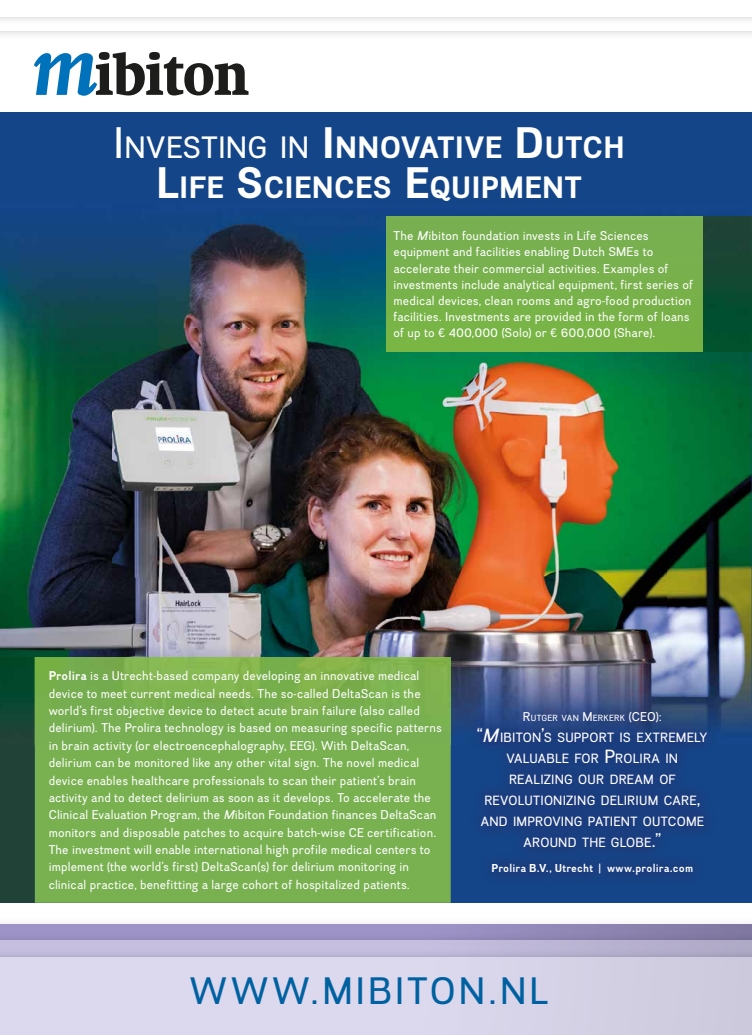
<style>
.page{position:relative;width:752px;height:1035px;background:#fff}
.page>*{position:absolute;margin:0;border:0;box-sizing:border-box;transform-origin:0 0}
.t1{font:37.2px "Divulge Rg";letter-spacing:.08em;color:#0061a1}
.t2{font:700 30.1px/39.8px "Divulge Rg";letter-spacing:.01em;color:#fff;text-align:center}
.t3{font:13px/21.1px "Divulge Rg";letter-spacing:.015em;color:#fff;text-align:center}
.t4{font:12.4px/17.4px "Divulge Rg";letter-spacing:.01em;color:#fff}
.t5{font:700 11.2px "Divulge Rg";letter-spacing:.02em;color:#fff}
.t6{font:8.7px "Divulge Rg";letter-spacing:.03em;color:#fff}
.s1{font-weight:400;font-size:43px}
.s2{font-weight:400}
.s3{font-size:43px}
.s4{font-style:italic}
.s5{font-weight:700}
.s6{font-size:12.4px}
.s7{font-size:18.6px}
.s8{font-style:italic;font-size:18.6px}
</style>
<div class="page">
<hr style="left:751px;top:744px;width:1px;height:291px;background:#f6f6f6">
<div style="left:0;top:113px;width:751px;height:790px;background:#134588"></div>
<img style="left:0;top:223px;width:368px;height:434px">
<img style="left:368px;top:216px;width:383px;height:29px">
<img style="left:368px;top:245px;width:43px;height:412px">
<img style="left:666px;top:351px;width:42px;height:346px">
<img style="left:411px;top:351px;width:255px;height:227px">
<img style="left:708px;top:351px;width:43px;height:351px">
<img style="left:411px;top:578px;width:127px;height:124px">
<img style="left:538px;top:578px;width:128px;height:119px">
<img style="left:450px;top:702px;width:13px;height:42px">
<img style="left:720px;top:702px;width:31px;height:28px">
<svg style="left:0;top:924px;width:751px;height:9px;background:#978dbe"></svg>
<svg style="left:0;top:941px;width:751px;height:9px;background:#bfb9d9"></svg>
<div style="left:0;top:957px;width:751px;height:78px;background:linear-gradient(to right,#e0dcf1,#d1cee2)"></div>
<svg style="left:33px;top:52px;width:215px;height:44px"></svg>
<img style="left:463px;top:697px;width:257px;height:151px">
<div style="left:35px;top:744px;width:415px;height:159px;background:#79b151"></div>
<img style="left:0;top:657px;width:450px;height:87px">
<img style="left:386px;top:217px;width:365px;height:134px">
<div style="left:0;top:744px;width:35px;height:159px;background:#214337"></div>
<hr style="left:751px;top:217px;width:1px;height:134px;background:#214337">
<h2 class="t2" style="left:113px;top:127px;width:513px"><span class="s1">I</span><span class="s2">NVESTING IN</span> <span class="s3">I</span>NNOVATIVE <span class="s3">D</span>UTCH<br><span class="s3">L</span>IFE <span class="s3">S</span>CIENCES <span class="s3">E</span>QUIPMENT</h2>
<p class="t4" style="left:393px;top:228px;width:301px;line-height:16.1px">The <span class="s4">M</span>ibiton foundation invests in Life Sciences equipment and facilities enabling Dutch SMEs to accelerate their commercial activities. Examples of investments include analytical equipment, first series of medical devices, clean rooms and agro-food production facilities. Investments are provided in the form of loans of up to € 400,000 (Solo) or € 600,000 (Share).</p>
<p class="t4" style="left:49px;top:667px;width:394px"><span class="s5">Prolira</span> is a Utrecht-based company developing an innovative medical device to meet current medical needs. The so-called DeltaScan is the world’s first objective device to detect acute brain failure (also called delirium). The Prolira technology is based on measuring specific patterns in brain activity (or electroencephalography, EEG). With DeltaScan, delirium can be monitored like any other vital sign. The novel medical device enables healthcare professionals to scan their patient’s brain activity and to detect delirium as soon as it develops. To accelerate the Clinical Evaluation Program, the <span class="s4">M</span>ibiton Foundation finances DeltaScan monitors and disposable patches to acquire batch-wise CE certification.<br>The investment will enable international high profile medical centers to implement (the world’s first) DeltaScan(s) for delirium monitoring in clinical practice, benefitting a large cohort of hospitalized patients.</p>
<p class="t6" style="left:522px;top:712px;width:140px"><span class="s6">R</span>UTGER VAN <span class="s6">M</span>ERKERK <span class="s6">(CEO):</span></p>
<p class="t3" style="left:477px;top:726px;width:232px"><span class="s7">“</span><span class="s8">M</span>IBITON<span class="s7">’</span>S SUPPORT IS EXTREMELY<br>VALUABLE FOR <span class="s7">P</span>ROLIRA IN<br>REALIZING OUR DREAM OF<br>REVOLUTIONIZING DELIRIUM CARE<span class="s7">,<br></span>AND IMPROVING PATIENT OUTCOME<br>AROUND THE GLOBE<span class="s7">.”</span></p>
<p class="t5" style="left:491px;top:860px;width:203px">Prolira B.V., Utrecht | www.prolira.com</p>
<h1 class="t1" style="left:190px;top:966px;width:359px">WWW.MIBITON.NL</h1>
</div>
